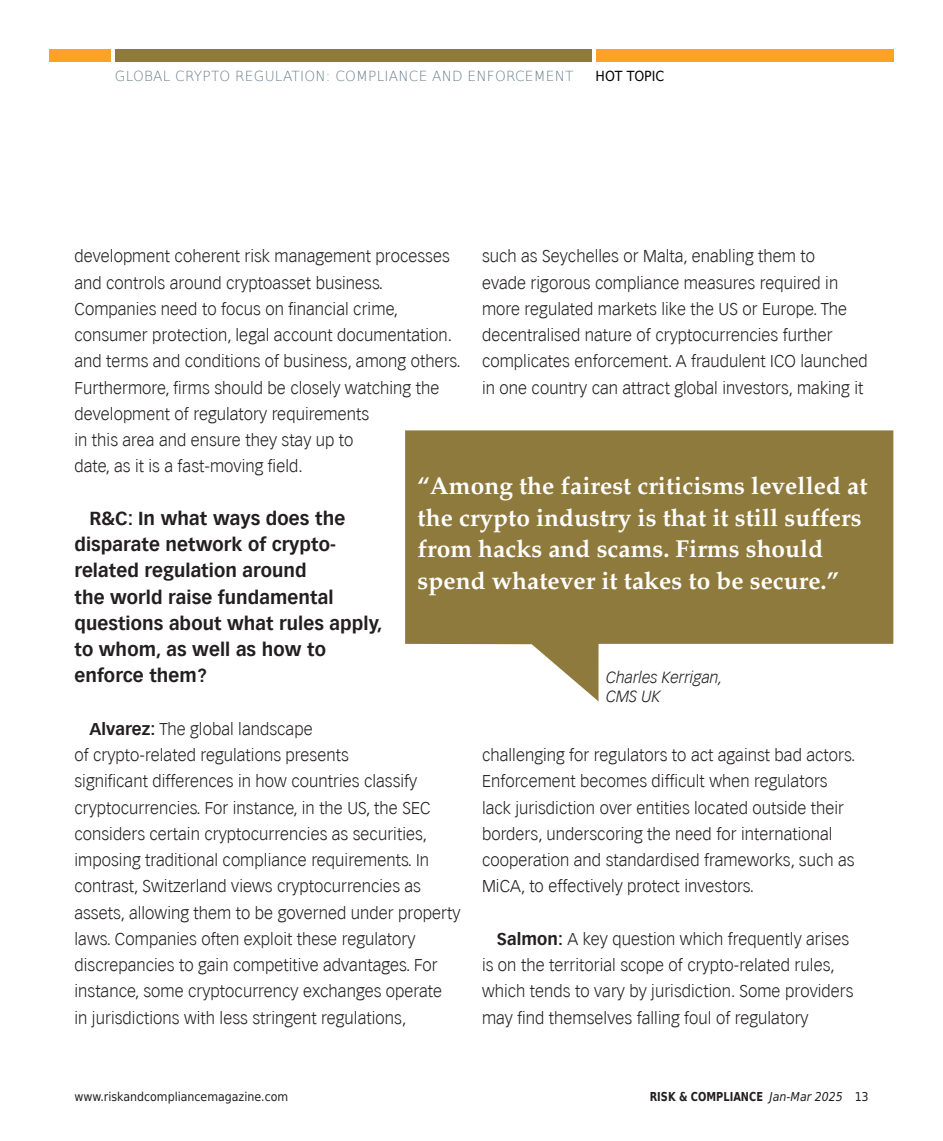
<style>
.page{position:relative;width:943px;height:1141px;background:#fff}
.page>*{position:absolute;margin:0;border:0;box-sizing:border-box;transform-origin:0 0}
.t1{font:700 24.5px/31.5px "Palatino";color:#fff}
.t2{font:700 18.38px/26.2px "Vectora LH";letter-spacing:.005em;color:#231f20}
.t3{font:300 16.62px/26.2px "Vectora LH";letter-spacing:.005em;color:#231f20}
.t4{font:italic 300 15.75px/18.9px "Vectora LH";color:#231f20}
.t5{font:200 14px "DejaVu Sans";letter-spacing:.015em;color:#6a7d8b}
.t6{font:14px "DejaVu Sans Condensed";color:#000}
.t7{font:12.25px "DejaVu Sans Condensed";color:#231f20}
.t8{font:700 12.25px "DejaVu Sans";color:#231f20;scale:.8 1}
.s1{font-weight:700}
.s2{font-family:"DejaVu Sans Condensed";font-weight:400;font-style:italic}
.s3{font-family:"DejaVu Sans Condensed";font-weight:400}
</style>
<div class="page">
<div style="left:595px;top:50px;width:298px;height:12px;background:#fca326"></div>
<div style="left:115px;top:50px;width:477px;height:12px;background:#8f7a3d"></div>
<div style="left:50px;top:50px;width:61px;height:12px;background:#fca326"></div>
<svg style="left:405px;top:430px;width:488px;height:271px;fill:#8f7a3d"></svg>
<p class="t5" style="left:115px;top:65px;width:460px">GLOBAL CRYPTO REGULATION: COMPLIANCE AND ENFORCEMENT</p>
<p class="t6" style="left:595px;top:64px;width:70px">HOT TOPIC</p>
<p class="t3" style="left:74px;top:244px;width:388px">development coherent risk management processes and controls around cryptoasset business.<br>Companies need to focus on financial crime, consumer protection, legal account documentation. and terms and conditions of business, among others.<br>Furthermore, firms should be closely watching the development of regulatory requirements<br>in this area and ensure they stay up to<br>date, as it is a fast-moving field.</p>
<p class="t2" style="left:74px;top:505px;width:309px;text-indent:15px">R&amp;C: In what ways does the disparate network of crypto&shy;related regulation around<br>the world raise fundamental questions about what rules apply, to whom, as well as how to enforce them?</p>
<p class="t3" style="left:74px;top:716px;width:387px;text-indent:15px"><span class="s1">Alvarez:</span> The global landscape<br>of crypto-related regulations presents<br>significant differences in how countries classify cryptocurrencies. For instance, in the US, the SEC considers certain cryptocurrencies as securities, imposing traditional compliance requirements. In contrast, Switzerland views cryptocurrencies as assets, allowing them to be governed under property laws. Companies often exploit these regulatory discrepancies to gain competitive advantages. For instance, some cryptocurrency exchanges operate<br>in jurisdictions with less stringent regulations,</p>
<p class="t3" style="left:482px;top:244px;width:387px">such as Seychelles or Malta, enabling them to<br>evade rigorous compliance measures required in more regulated markets like the US or Europe. The decentralised nature of cryptocurrencies further complicates enforcement. A fraudulent ICO launched in one country can attract global investors, making it</p>
<h1 class="t1" style="left:417px;top:471px;width:451px">“Among the fairest criticisms levelled at the crypto industry is that it still suffers from hacks and scams. Firms should spend whatever it takes to be secure.”</h1>
<p class="t4" style="left:606px;top:668px;width:118px">Charles Kerrigan,<br>CMS UK</p>
<p class="t3" style="left:482px;top:742px;width:375px">challenging for regulators to act against bad actors.<br>Enforcement becomes difficult when regulators lack jurisdiction over entities located outside their borders, underscoring the need for international cooperation and standardised frameworks, such as MiCA, to effectively protect investors.</p>
<p class="t3" style="left:482px;top:926px;width:373px;text-indent:15px"><span class="s1">Salmon:</span> A key question which frequently arises is on the territorial scope of crypto-related rules, which tends to vary by jurisdiction. Some providers may find themselves falling foul of regulatory</p>
<p class="t7" style="left:74px;top:1086px;width:215px">www.riskandcompliancemagazine.com</p>
<p class="t8" style="left:649px;top:1086px;width:275px">RISK &amp; COMPLIANCE <span class="s2">Jan-Mar 2025</span> <span class="s3">13</span></p>
</div>
